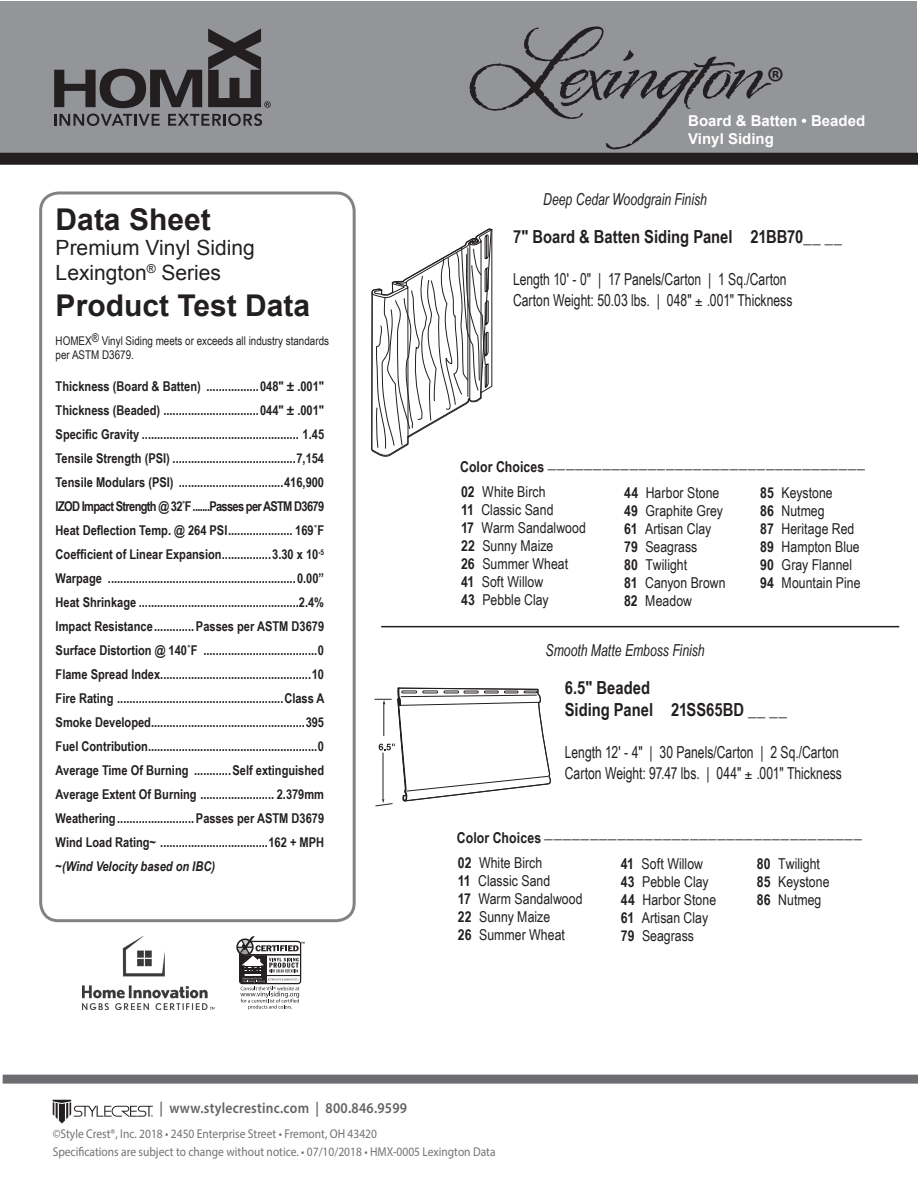
<style>
.page{position:relative;width:918px;height:1188px;background:#fff}
.page>*{position:absolute;margin:0;border:0;box-sizing:border-box;transform-origin:0 0}
.t1{font:102px "Origins";letter-spacing:-.02em;color:#231f20}
.t2{font:600 condensed 45px "Myriad Pro";color:#231f20}
.t3{font:700 30px "Arial";color:#231f20}
.t4{font:21px/25.2px "Arial";color:#231f20}
.t5{font:700 18px/21.6px "Arial Narrow";color:#231f20}
.t6{font:16.5px/21px "Arial Narrow";color:#231f20;scale:.9 1}
.t7{font:italic 16.5px "Arial Narrow";color:#231f20;scale:.9 1}
.t8{font:15px/18px "Arial Narrow";color:#231f20}
.t9{font:600 15px "Myriad Pro";letter-spacing:.02em;color:#636366;scale:.9 1}
.t10{font:700 15px/18px "Arial";color:#fff}
.t11{font:700 13.5px/24px "Arial Narrow";color:#231f20;text-align:justify}
.t12{font:italic 700 13.5px "Arial Narrow";color:#231f20}
.t13{font:12.75px/18px "Myriad Pro";color:#717276;scale:.9 1}
.t14{font:12px/14.4px "Arial Narrow";color:#231f20}
.s1{font-size:13.5px}
.s2{font-weight:700;font-size:10.5px}
.s3{font-weight:700}
</style>
<div class="page">
<div style="left:1px;top:1px;width:916px;height:152px;background:#939598"></div>
<div style="left:39px;top:191px;width:317px;height:731px;border:3px solid #808285;border-radius:18px"></div>
<div style="left:236px;top:938px;width:18px;height:18px;border:2px solid #231f20;border-radius:50%"></div>
<svg style="left:237px;top:936px;width:68px;height:74px"></svg>
<svg style="left:54px;top:29px;width:217px;height:97px"></svg>
<img style="left:82px;top:936px;width:132px;height:73px">
<hr style="left:381px;top:626px;width:518px;height:1px;background:#231f20">
<div style="left:0;top:153px;width:918px;height:12px;background:#231f20"></div>
<svg style="left:371px;top:228px;width:122px;height:229px"></svg>
<svg style="left:375px;top:687px;width:176px;height:120px"></svg>
<div style="left:3px;top:1075px;width:915px;height:9px;background:#6c6d70"></div>
<svg style="left:53px;top:1100px;width:100px;height:24px"></svg>
<h3 class="t3" style="left:56px;top:199px;width:157px">Data Sheet</h3>
<h3 class="t4" style="left:56px;top:235px;width:201px">Premium Vinyl Siding<br>Lexington<sup>®</sup> Series</h3>
<h3 class="t3" style="left:56px;top:286px;width:256px">Product Test Data</h3>
<p class="t14" style="left:56px;top:333px;width:275px">HOMEX® Vinyl Siding meets or exceeds all industry standards per ASTM D3679.</p>
<p class="t11" style="left:56px;top:374px;width:270px">Thickness (Board &amp; Batten) .................048" ± .001" Thickness (Beaded) ...............................044" ± .001" Specific Gravity ................................................... 1.45<br>Tensile Strength (PSI) ........................................7,154<br>Tensile Modulars (PSI) ..................................416,900<br>IZOD Impact Strength @ 32˚F.......Passes per ASTM D3679<br>Heat Deflection Temp. @ 264 PSI..................... 169˚F Coefficient of Linear Expansion................3.30 x 10<sup>-5<br></sup>Warpage .............................................................0.00” Heat Shrinkage ....................................................2.4% Impact Resistance.............Passes per ASTM D3679<br>Surface Distortion @ 140˚F .....................................0<br>Flame Spread Index.................................................10<br>Fire Rating ......................................................Class A Smoke Developed..................................................395<br>Fuel Contribution.......................................................0<br>Average Time Of Burning ............Self extinguished Average Extent Of Burning ........................ 2.379mm Weathering.........................Passes per ASTM D3679<br>Wind Load Rating~ ...................................162 + MPH</p>
<p class="t12" style="left:56px;top:856px;width:161px">~(Wind Velocity based on IBC)</p>
<h1 class="t1" style="left:464px;top:3px;width:298px">Lexington</h1>
<h2 class="t2" style="left:767px;top:56px;width:18px">®</h2>
<p class="t10" style="left:688px;top:113px;width:178px">Board &amp; Batten • Beaded<br>Vinyl Siding</p>
<p class="t7" style="left:543px;top:188px;width:183px">Deep Cedar Woodgrain Finish</p>
<h3 class="t5" style="left:513px;top:225px;width:331px">7" Board &amp; Batten Siding Panel 21BB70__ __</h3>
<p class="t6" style="left:513px;top:268px;width:312px">Length 10' - 0" | 17 Panels/Carton | 1 Sq./Carton<br>Carton Weight: 50.03 lbs. | 048" <span class="s1">±</span> <span class="s2">.</span>001" Thickness</p>
<h3 class="t5" style="left:460px;top:450px;width:407px"><sub>Color</sub> <sub>Choices</sub> ___________________________________</h3>
<p class="t8" style="left:760px;top:483px;width:102px"><span class="s3">85</span> Keystone<br><span class="s3">86</span> Nutmeg<br><span class="s3">87</span> Heritage Red<br><span class="s3">89</span> Hampton Blue<br><span class="s3">90</span> Gray Flannel<br><span class="s3">94</span> Mountain Pine</p>
<p class="t8" style="left:461px;top:482px;width:126px"><span class="s3">02</span> White Birch<br><span class="s3">11</span> Classic Sand<br><span class="s3">17</span> Warm Sandalwood<br><span class="s3">22</span> Sunny Maize<br><span class="s3">26</span> Summer Wheat<br><span class="s3">41</span> Soft Willow<br><span class="s3">43</span> Pebble Clay</p>
<p class="t8" style="left:624px;top:483px;width:103px"><span class="s3">44</span> Harbor Stone<br><span class="s3">49</span> Graphite Grey<br><span class="s3">61</span> Artisan Clay<br><span class="s3">79</span> Seagrass<br><span class="s3">80</span> Twilight<br><span class="s3">81</span> Canyon Brown<br><span class="s3">82</span> Meadow</p>
<p class="t7" style="left:546px;top:638px;width:178px">Smooth Matte Emboss Finish</p>
<h3 class="t5" style="left:565px;top:676px;width:224px">6.5" Beaded<br>Siding Panel 21SS65BD __ __</h3>
<p class="t6" style="left:565px;top:741px;width:310px">Length 12' - 4" | 30 Panels/Carton | 2 Sq./Carton<br>Carton Weight: 97.47 lbs. | 044" <span class="s1">±</span> <span class="s2">.</span>001" Thickness</p>
<h3 class="t5" style="left:457px;top:820px;width:407px"><sub>Color</sub> <sub>Choices</sub> ___________________________________</h3>
<p class="t8" style="left:757px;top:854px;width:74px"><span class="s3">80</span> Twilight<br><span class="s3">85</span> Keystone<br><span class="s3">86</span> Nutmeg</p>
<p class="t8" style="left:458px;top:853px;width:126px"><span class="s3">02</span> White Birch<br><span class="s3">11</span> Classic Sand<br><span class="s3">17</span> Warm Sandalwood<br><span class="s3">22</span> Sunny Maize<br><span class="s3">26</span> Summer Wheat</p>
<p class="t8" style="left:621px;top:854px;width:97px"><span class="s3">41</span> Soft Willow<br><span class="s3">43</span> Pebble Clay<br><span class="s3">44</span> Harbor Stone<br><span class="s3">61</span> Artisan Clay<br><span class="s3">79</span> Seagrass</p>
<p class="t9" style="left:159px;top:1099px;width:277px">| www.stylecrestinc.com | 800.846.9599</p>
<p class="t13" style="left:53px;top:1125px;width:494px">©Style Crest®, Inc. 2018 • 2450 Enterprise Street • Fremont, OH 43420<br>Specifications are subject to change without notice. • 07/10/2018 • HMX-0005 Lexington Data</p>
</div>
